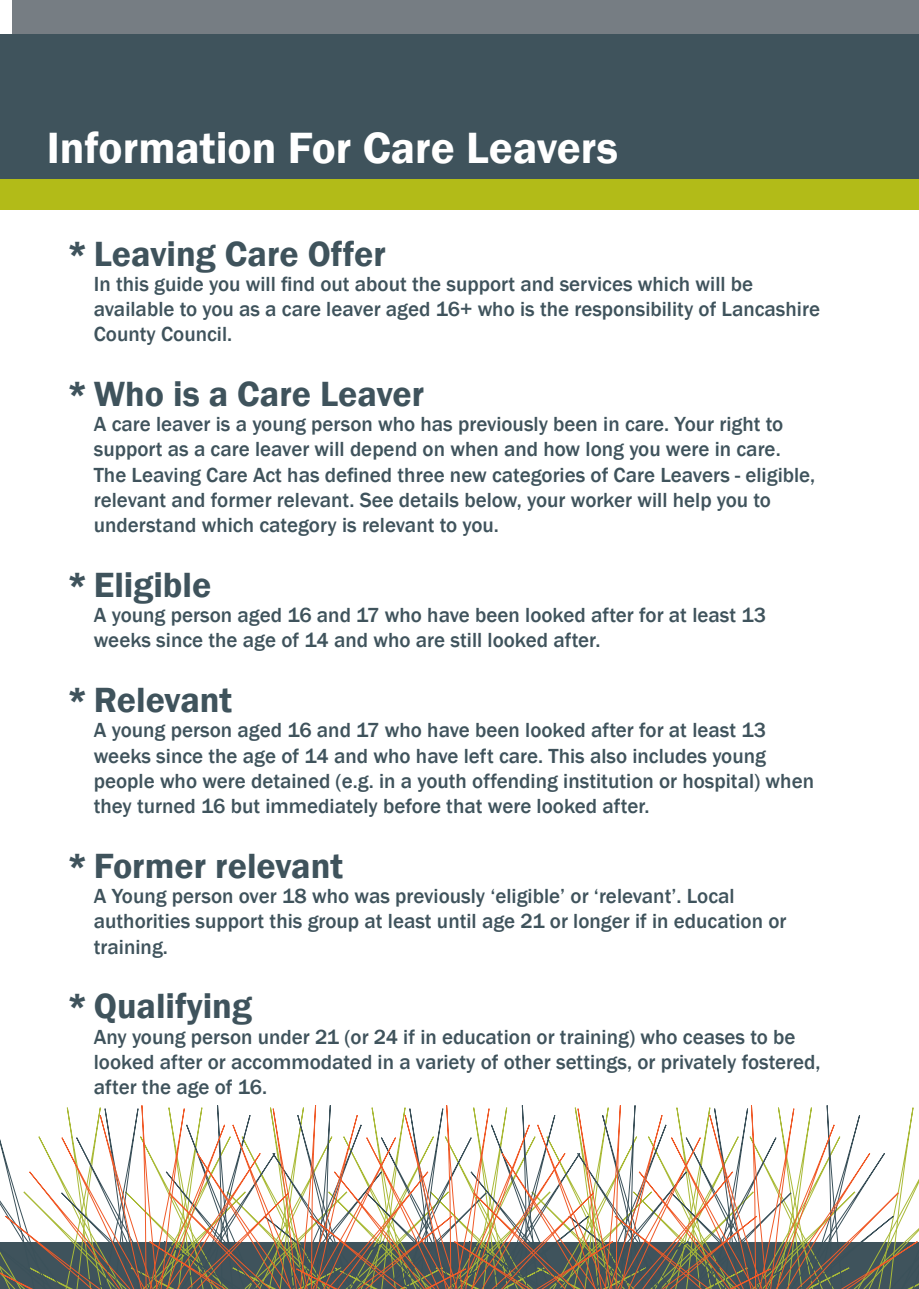
<style>
.page{position:relative;width:919px;height:1289px;background:#fff}
.page>*{position:absolute;margin:0;border:0;box-sizing:border-box;transform-origin:0 0}
.t1{font:600 45px "Franklin Gothic";color:#fff}
.t2{font:600 36px "Franklin Gothic";color:#3f535c}
.t3{font:500 21px/25.2px "Franklin Gothic";color:#3f535c}
</style>
<div class="page">
<div style="left:0;top:158px;width:918px;height:51px;background:#b2bb18"></div>
<div style="left:13px;top:0;width:905px;height:35px;background:#767d83"></div>
<div style="left:0;top:34px;width:918px;height:144px;background:#3f535c"></div>
<svg style="left:473px;top:1105px;width:441px;height:31px"></svg>
<svg style="left:497px;top:1114px;width:417px;height:22px"></svg>
<svg style="left:0;top:1136px;width:918px;height:152px"></svg>
<p class="t1" style="left:47px;top:121px;width:573px">Information For Care Leavers</p>
<p class="t2" style="left:67px;top:231px;width:320px">* Leaving Care Offer</p>
<p class="t3" style="left:94px;top:271px;width:727px">In this guide you will find out about the support and services which will be available to you as a care leaver aged 16+ who is the responsibility of Lancashire<br>County Council.</p>
<p class="t2" style="left:67px;top:372px;width:359px">* Who is a Care Leaver</p>
<p class="t3" style="left:94px;top:412px;width:723px">A care leaver is a young person who has previously been in care. Your right to support as a care leaver will depend on when and how long you were in care.<br>The Leaving Care Act has defined three new categories of Care Leavers - eligible, relevant and former relevant. See details below, your worker will help you to understand which category is relevant to you.</p>
<p class="t2" style="left:67px;top:562px;width:146px">* Eligible</p>
<p class="t3" style="left:94px;top:602px;width:673px">A young person aged 16 and 17 who have been looked after for at least 13 weeks since the age of 14 and who are still looked after.</p>
<p class="t2" style="left:67px;top:678px;width:167px">* Relevant</p>
<p class="t3" style="left:94px;top:718px;width:721px">A young person aged 16 and 17 who have been looked after for at least 13 weeks since the age of 14 and who have left care. This also includes young people who were detained (e.g. in a youth offending institution or hospital) when they turned 16 but immediately before that were looked after.</p>
<p class="t2" style="left:67px;top:843px;width:278px">* Former relevant</p>
<p class="t3" style="left:94px;top:883px;width:694px">A Young person over 18 who was previously ‘eligible’ or ‘relevant’. Local authorities support this group at least until age 21 or longer if in education or training.</p>
<p class="t2" style="left:67px;top:984px;width:187px">* Qualifying</p>
<p class="t3" style="left:94px;top:1024px;width:728px">Any young person under 21 (or 24 if in education or training) who ceases to be looked after or accommodated in a variety of other settings, or privately fostered, after the age of 16.</p>
</div>
